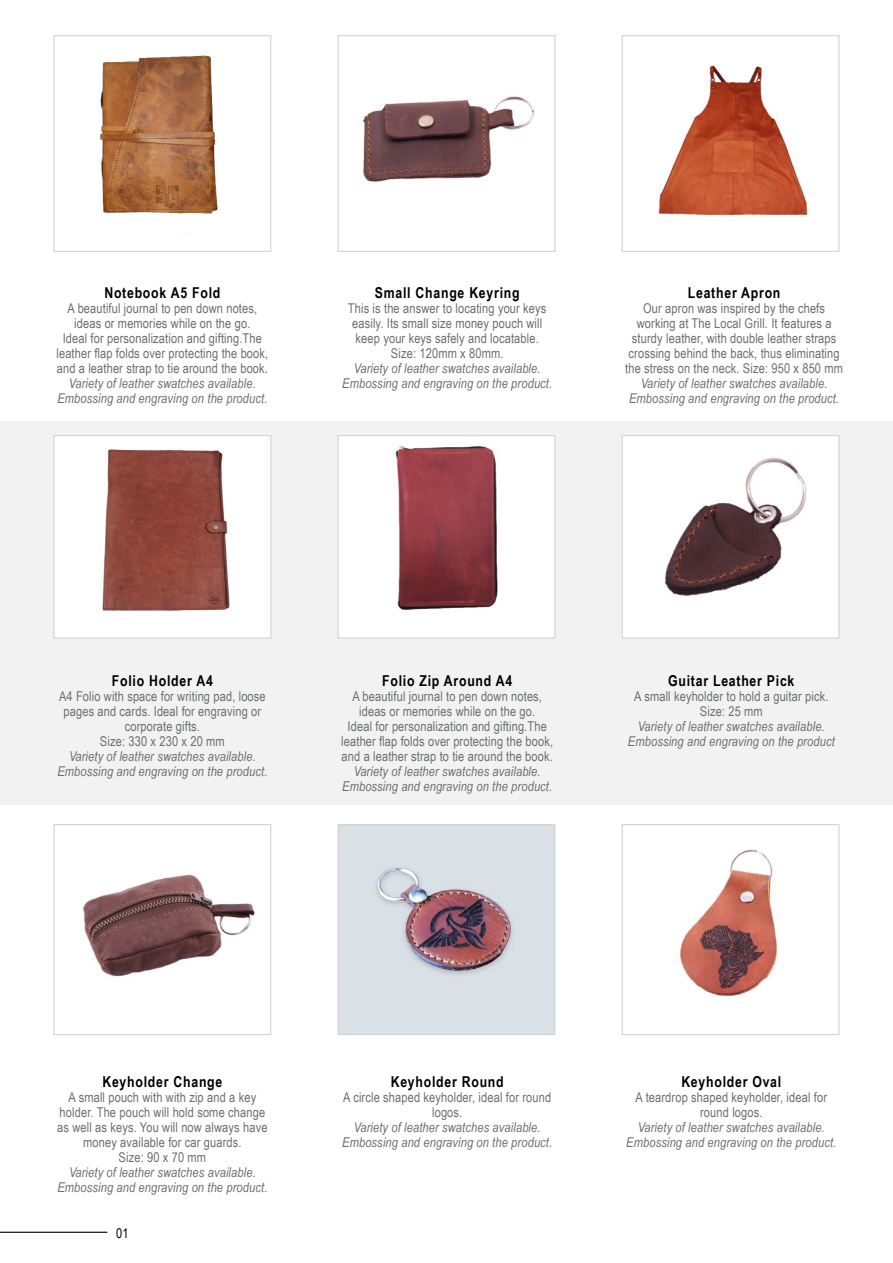
<style>
.page{position:relative;width:893px;height:1263px;background:#fff}
.page>*{position:absolute;margin:0;border:0;box-sizing:border-box;transform-origin:0 0}
.t1{font:700 15px "Arial Narrow";letter-spacing:.05em;color:#000}
.t2{font:13.5px/15px "Arial Narrow";letter-spacing:.01em;color:#6d6e71;text-align:center}
.t3{font:italic 13.5px/15px "Arial Narrow";letter-spacing:.01em;color:#6d6e71;text-align:center}
.t4{font:13.5px "Arial Narrow";color:#000}
</style>
<div class="page">
<div style="left:0;top:421px;width:893px;height:384px;background:#f1f2f1"></div>
<img style="left:658px;top:65px;width:150px;height:151px">
<div style="left:622px;top:35px;width:217px;height:217px;border:1px solid #d1d4d3"></div>
<img style="left:362px;top:96px;width:173px;height:86px">
<div style="left:338px;top:35px;width:217px;height:217px;border:1px solid #d1d4d3"></div>
<img style="left:100px;top:55px;width:118px;height:179px">
<div style="left:53px;top:35px;width:218px;height:217px;border:1px solid #d1d4d3"></div>
<div style="left:622px;top:436px;width:217px;height:202px;background:#fff"></div>
<img style="left:665px;top:457px;width:142px;height:139px">
<div style="left:622px;top:435px;width:217px;height:204px;border:1px solid #d1d4d3"></div>
<div style="left:338px;top:436px;width:217px;height:202px;background:#fff"></div>
<img style="left:395px;top:446px;width:103px;height:164px">
<div style="left:338px;top:435px;width:217px;height:204px;border:1px solid #d1d4d3"></div>
<div style="left:54px;top:436px;width:217px;height:202px;background:#fff"></div>
<img style="left:102px;top:449px;width:128px;height:162px">
<div style="left:53px;top:435px;width:218px;height:204px;border:1px solid #d1d4d3"></div>
<img style="left:679px;top:849px;width:99px;height:148px">
<div style="left:622px;top:824px;width:217px;height:211px;border:1px solid #d1d4d3"></div>
<img style="left:340px;top:826px;width:213px;height:207px">
<div style="left:338px;top:824px;width:217px;height:211px;border:1px solid #d1d4d3"></div>
<img style="left:83px;top:874px;width:172px;height:103px">
<div style="left:53px;top:824px;width:218px;height:211px;border:1px solid #d1d4d3"></div>
<hr style="left:0;top:1232px;width:107px;height:1px;background:#000">
<p class="t1" style="left:104px;top:281px;width:118px">Notebook A5 Fold</p>
<p class="t2" style="left:56px;top:300px;width:213px">A beautiful journal to pen down notes, ideas or memories while on the go.<br>Ideal for personalization and gifting.The leather flap folds over protecting the book, and a leather strap to tie around the book.</p>
<p class="t3" style="left:57px;top:375px;width:212px">Variety of leather swatches available.<br>Embossing and engraving on the product.</p>
<p class="t1" style="left:375px;top:281px;width:146px">Small Change Keyring</p>
<p class="t2" style="left:348px;top:300px;width:200px">This is the answer to locating your keys easily. Its small size money pouch will keep your keys safely and locatable.<br>Size: 120mm x 80mm.</p>
<p class="t3" style="left:342px;top:360px;width:212px">Variety of leather swatches available.<br>Embossing and engraving on the product.</p>
<p class="t1" style="left:688px;top:281px;width:94px">Leather Apron</p>
<p class="t2" style="left:625px;top:300px;width:219px">Our apron was inspired by the chefs working at The Local Grill. It features a sturdy leather, with double leather straps crossing behind the back, thus eliminating the stress on the neck. Size: 950 x 850 mm</p>
<p class="t3" style="left:629px;top:375px;width:212px">Variety of leather swatches available.<br>Embossing and engraving on the product.</p>
<p class="t1" style="left:112px;top:669px;width:102px">Folio Holder A4</p>
<p class="t2" style="left:59px;top:688px;width:208px">A4 Folio with space for writing pad, loose pages and cards. Ideal for engraving or corporate gifts.<br>Size: 330 x 230 x 20 mm</p>
<p class="t3" style="left:57px;top:748px;width:212px">Variety of leather swatches available.<br>Embossing and engraving on the product.</p>
<p class="t1" style="left:382px;top:669px;width:132px">Folio Zip Around A4</p>
<p class="t2" style="left:341px;top:688px;width:213px">A beautiful journal to pen down notes, ideas or memories while on the go.<br>Ideal for personalization and gifting.The leather flap folds over protecting the book, and a leather strap to tie around the book.</p>
<p class="t3" style="left:342px;top:763px;width:212px">Variety of leather swatches available.<br>Embossing and engraving on the product.</p>
<p class="t1" style="left:668px;top:669px;width:128px">Guitar Leather Pick</p>
<p class="t2" style="left:634px;top:688px;width:196px">A small keyholder to hold a guitar pick.<br>Size: 25 mm</p>
<p class="t3" style="left:628px;top:718px;width:208px">Variety of leather swatches available.<br>Embossing and engraving on the product</p>
<p class="t1" style="left:102px;top:1070px;width:121px">Keyholder Change</p>
<p class="t2" style="left:57px;top:1089px;width:212px">A small pouch with with zip and a key holder. The pouch will hold some change as well as keys. You will now always have money available for car guards.<br>Size: 90 x 70 mm</p>
<p class="t3" style="left:57px;top:1165px;width:212px">Variety of leather swatches available.<br>Embossing and engraving on the product.</p>
<p class="t4" style="left:116px;top:1223px;width:14px">01</p>
<p class="t1" style="left:391px;top:1070px;width:115px">Keyholder Round</p>
<p class="t2" style="left:343px;top:1089px;width:209px">A circle shaped keyholder, ideal for round logos.</p>
<p class="t3" style="left:342px;top:1120px;width:212px">Variety of leather swatches available.<br>Embossing and engraving on the product.</p>
<p class="t1" style="left:681px;top:1070px;width:101px">Keyholder Oval</p>
<p class="t2" style="left:636px;top:1089px;width:193px">A teardrop shaped keyholder, ideal for round logos.</p>
<p class="t3" style="left:626px;top:1120px;width:212px">Variety of leather swatches available.<br>Embossing and engraving on the product.</p>
</div>
